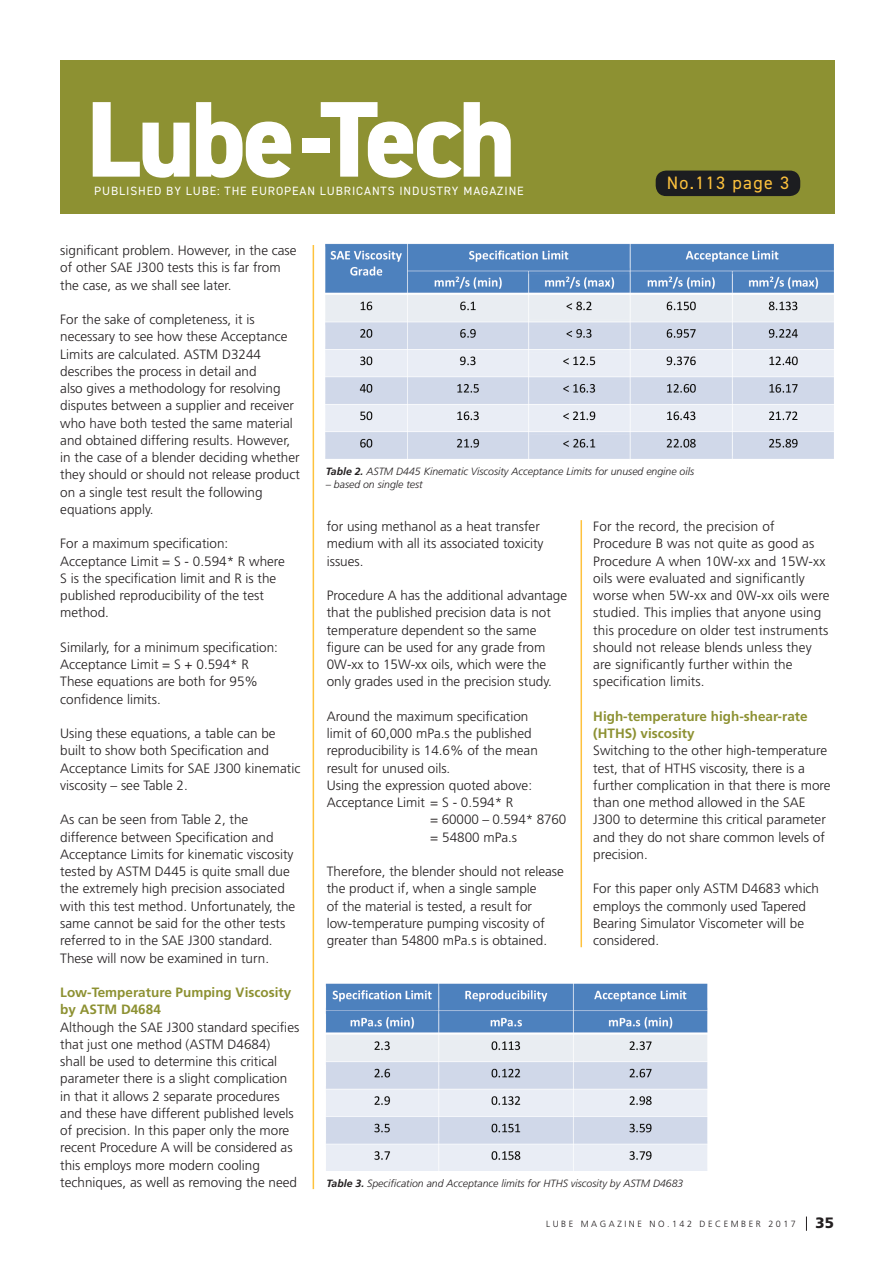
<style>
.page{position:relative;width:894px;height:1264px;background:#fff}
.page>*{position:absolute;margin:0;border:0;box-sizing:border-box;transform-origin:0 0}
.t1{font:800 108px "DIN2014";letter-spacing:-.03em;color:#fff}
.t2{font:18px "DIN2014";letter-spacing:.075em;color:#fec23d}
.t3{font:900 15px "Frutiger";color:#231f20}
.t4{font:300 13.5px/17.2px "Frutiger";color:#231f20}
.t5{font:700 13.5px/17.2px "Frutiger";color:#8d9132}
.t6{font:12px "DIN2014";letter-spacing:.075em;color:#fff}
.t7{font:italic 300 10.5px "Frutiger";color:#231f20}
.t8{font:300 9px "Frutiger";letter-spacing:.28em;color:#231f20}
.s1{color:#8d9132}
.s2{font-weight:700}
</style>
<div class="page">
<svg style="left:806px;top:1216px;width:1px;height:15px"></svg>
<hr style="left:580px;top:520px;width:2px;height:427px;background:#fec23d">
<hr style="left:313px;top:245px;width:1px;height:944px;background:#fec23d">
<div style="left:60px;top:60px;width:774px;height:153px;background:#8d9132"></div>
<div style="left:656px;top:171px;width:144px;height:25px;background:#1c1d20;border-radius:10px"></div>
<img style="left:326px;top:243px;width:508px;height:216px">
<img style="left:325px;top:983px;width:383px;height:187px">
<p class="t1" style="left:86px;top:68px;width:431px">Lube<span class="s1">-</span>Tech</p>
<p class="t6" style="left:94px;top:184px;width:431px">PUBLISHED BY LUBE: THE EUROPEAN LUBRICANTS INDUSTRY MAGAZINE</p>
<p class="t2" style="left:667px;top:171px;width:124px">No.113 page 3</p>
<p class="t4" style="left:60px;top:242px;width:238px">significant problem. However, in the case of other SAE J300 tests this is far from the case, as we shall see later.</p>
<p class="t4" style="left:60px;top:311px;width:241px">For the sake of completeness, it is necessary to see how these Acceptance Limits are calculated. ASTM D3244 describes the process in detail and<br>also gives a methodology for resolving disputes between a supplier and receiver who have both tested the same material and obtained differing results. However, in the case of a blender deciding whether they should or should not release product on a single test result the following equations apply.</p>
<p class="t4" style="left:60px;top:535px;width:169px">For a maximum specification:</p>
<p class="t4" style="left:60px;top:552px;width:226px">Acceptance Limit = S - 0.594* R where<br>S is the specification limit and R is the published reproducibility of the test method.</p>
<p class="t4" style="left:60px;top:639px;width:219px">Similarly, for a minimum specification:</p>
<p class="t4" style="left:60px;top:656px;width:190px">Acceptance Limit = S + 0.594* R</p>
<p class="t4" style="left:60px;top:673px;width:199px">These equations are both for 95% confidence limits.</p>
<p class="t4" style="left:60px;top:725px;width:241px">Using these equations, a table can be built to show both Specification and Acceptance Limits for SAE J300 kinematic viscosity – see Table 2.</p>
<p class="t4" style="left:60px;top:811px;width:237px">As can be seen from Table 2, the difference between Specification and Acceptance Limits for kinematic viscosity tested by ASTM D445 is quite small due the extremely high precision associated with this test method. Unfortunately, the same cannot be said for the other tests referred to in the SAE J300 standard.<br>These will now be examined in turn.</p>
<p class="t5" style="left:60px;top:984px;width:232px">Low-Temperature Pumping Viscosity by ASTM D4684</p>
<p class="t4" style="left:60px;top:1018px;width:241px">Although the SAE J300 standard specifies that just one method (ASTM D4684)<br>shall be used to determine this critical parameter there is a slight complication in that it allows 2 separate procedures and these have different published levels of precision. In this paper only the more recent Procedure A will be considered as this employs more modern cooling</p>
<p class="t4" style="left:60px;top:1173px;width:238px">techniques, as well as removing the need</p>
<p class="t7" style="left:326px;top:465px;width:370px"><span class="s2">Table 2.</span> ASTM D445 Kinematic Viscosity Acceptance Limits for unused engine oils</p>
<p class="t7" style="left:326px;top:479px;width:98px">– based on single test</p>
<p class="t4" style="left:327px;top:518px;width:218px">for using methanol as a heat transfer medium with all its associated toxicity issues.</p>
<p class="t4" style="left:327px;top:587px;width:242px">Procedure A has the additional advantage that the published precision data is not temperature dependent so the same figure can be used for any grade from 0W-xx to 15W-xx oils, which were the only grades used in the precision study.</p>
<p class="t4" style="left:327px;top:708px;width:213px">Around the maximum specification limit of 60,000 mPa.s the published reproducibility is 14.6% of the mean result for unused oils.</p>
<p class="t4" style="left:327px;top:777px;width:207px">Using the expression quoted above:</p>
<p class="t4" style="left:327px;top:794px;width:188px">Acceptance Limit = S - 0.594* R</p>
<p class="t4" style="left:430px;top:811px;width:137px">= 60000 – 0.594* 8760</p>
<p class="t4" style="left:430px;top:828px;width:88px">= 54800 mPa.s</p>
<p class="t4" style="left:327px;top:863px;width:239px">Therefore, the blender should not release the product if, when a single sample<br>of the material is tested, a result for low-temperature pumping viscosity of greater than 54800 mPa.s is obtained.</p>
<p class="t4" style="left:593px;top:518px;width:238px">For the record, the precision of Procedure B was not quite as good as Procedure A when 10W-xx and 15W-xx oils were evaluated and significantly worse when 5W-xx and 0W-xx oils were studied. This implies that anyone using this procedure on older test instruments should not release blends unless they are significantly further within the specification limits.</p>
<p class="t5" style="left:593px;top:708px;width:216px">High-temperature high-shear-rate (HTHS) viscosity</p>
<p class="t4" style="left:593px;top:742px;width:239px">Switching to the other high-temperature test, that of HTHS viscosity, there is a further complication in that there is more than one method allowed in the SAE J300 to determine this critical parameter and they do not share common levels of precision.</p>
<p class="t4" style="left:593px;top:880px;width:227px">For this paper only ASTM D4683 which employs the commonly used Tapered<br>Bearing Simulator Viscometer will be considered.</p>
<p class="t7" style="left:326px;top:1177px;width:358px"><span class="s2">Table 3.</span> Specification and Acceptance limits for HTHS viscosity by ASTM D4683</p>
<p class="t8" style="left:546px;top:1219px;width:251px">LUBE MAGAZINE NO.142 DECEMBER 2017</p>
<p class="t3" style="left:815px;top:1214px;width:20px">35</p>
</div>
